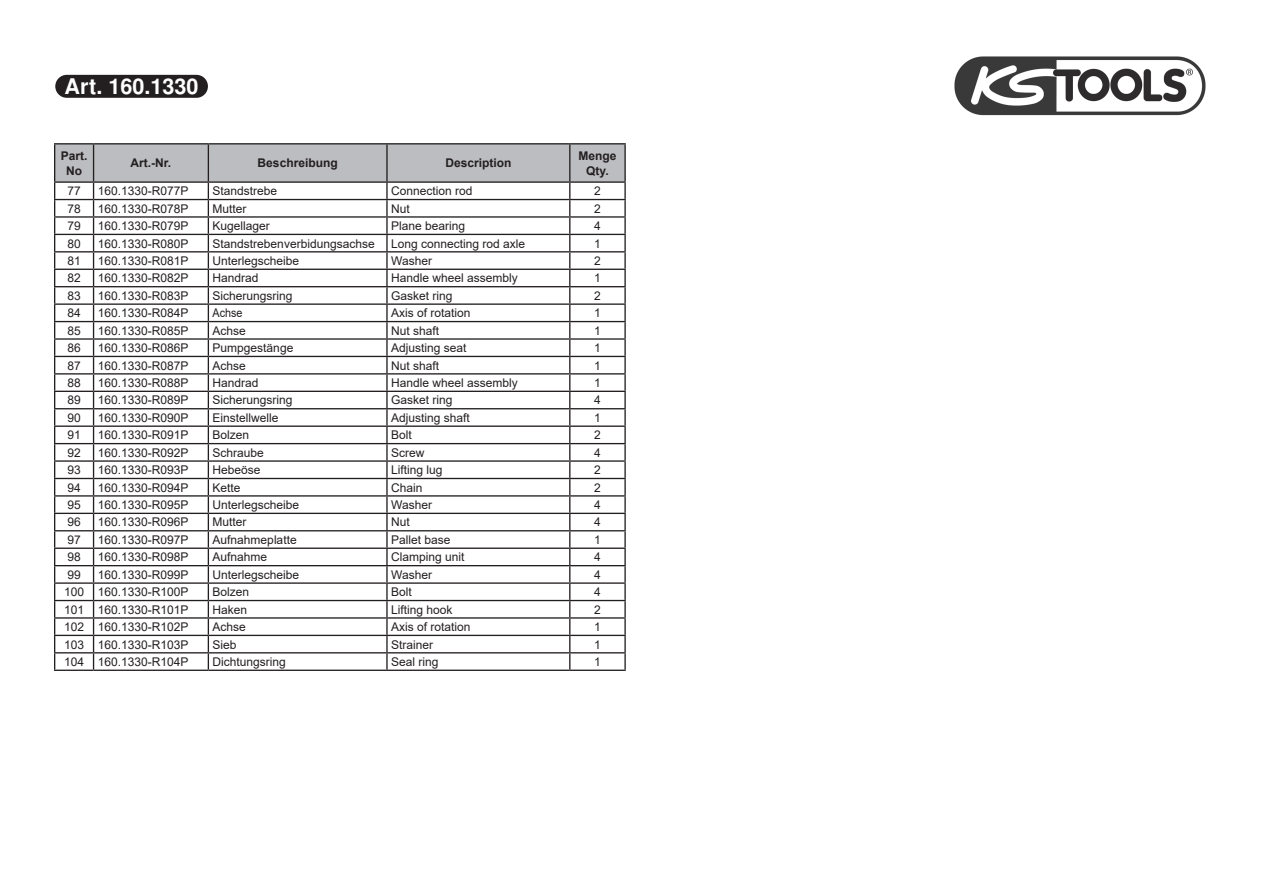
<style>
.page{position:relative;width:1263px;height:893px;background:#fff}
.page>*{position:absolute;margin:0;border:0;box-sizing:border-box;transform-origin:0 0}
.t1{font:700 21.6px "KSTOOL Snimbus";color:#fff}
.t2{font:12px "Arial";color:#231f20}
.t3{font:700 12px/14.4px "Arial";color:#231f20;text-align:center}
.t4{font:12px "Arial";color:#231f20;scale:.9 1}
</style>
<div class="page">
<img style="left:954px;top:56px;width:239px;height:60px">
<div style="left:55px;top:75px;width:153px;height:23px;background:#231f20;border-radius:11px"></div>
<hr style="left:54px;top:143px;width:40px;height:1px;background:#231f20">
<hr style="left:94px;top:143px;width:114px;height:1px;background:#231f20">
<hr style="left:208px;top:143px;width:179px;height:1px;background:#231f20">
<hr style="left:387px;top:143px;width:183px;height:1px;background:#231f20">
<hr style="left:570px;top:143px;width:56px;height:1px;background:#231f20">
<svg style="left:54px;top:144px;width:572px;height:526px"></svg>
<hr style="left:54px;top:670px;width:40px;height:1px;background:#231f20">
<hr style="left:94px;top:670px;width:114px;height:1px;background:#231f20">
<hr style="left:208px;top:670px;width:179px;height:1px;background:#231f20">
<hr style="left:387px;top:670px;width:183px;height:1px;background:#231f20">
<hr style="left:570px;top:670px;width:56px;height:1px;background:#231f20">
<h1 class="t1" style="left:65px;top:74px;width:135px">Art. 160.1330</h1>
<p class="t3" style="left:61px;top:149px;width:28px">Part.<br>No</p>
<p class="t3" style="left:131px;top:156px;width:42px">Art.-Nr.</p>
<p class="t3" style="left:258px;top:156px;width:82px">Beschreibung</p>
<p class="t3" style="left:445px;top:156px;width:68px">Description</p>
<p class="t3" style="left:578px;top:149px;width:40px">Menge<br>Qty.</p>
<p class="t2" style="left:67px;top:183px;width:15px">77</p>
<p class="t2" style="left:98px;top:183px;width:92px">160.1330-R077P</p>
<p class="t2" style="left:213px;top:183px;width:66px">Standstrebe</p>
<p class="t2" style="left:391px;top:183px;width:83px">Connection rod</p>
<p class="t2" style="left:594px;top:183px;width:8px">2</p>
<p class="t2" style="left:67px;top:200px;width:15px">78</p>
<p class="t2" style="left:98px;top:200px;width:92px">160.1330-R078P</p>
<p class="t2" style="left:213px;top:200px;width:36px">Mutter</p>
<p class="t2" style="left:391px;top:200px;width:20px">Nut</p>
<p class="t2" style="left:594px;top:200px;width:8px">2</p>
<p class="t2" style="left:67px;top:218px;width:15px">79</p>
<p class="t2" style="left:98px;top:218px;width:92px">160.1330-R079P</p>
<p class="t2" style="left:213px;top:218px;width:59px">Kugellager</p>
<p class="t2" style="left:391px;top:218px;width:76px">Plane bearing</p>
<p class="t2" style="left:594px;top:218px;width:8px">4</p>
<p class="t2" style="left:67px;top:235px;width:15px">80</p>
<p class="t2" style="left:98px;top:235px;width:92px">160.1330-R080P</p>
<p class="t2" style="left:213px;top:235px;width:164px">Standstrebenverbidungsachse</p>
<p class="t2" style="left:391px;top:235px;width:136px">Long connecting rod axle</p>
<p class="t2" style="left:594px;top:235px;width:8px">1</p>
<p class="t2" style="left:67px;top:252px;width:15px">81</p>
<p class="t2" style="left:98px;top:252px;width:92px">160.1330-R081P</p>
<p class="t2" style="left:213px;top:252px;width:88px">Unterlegscheibe</p>
<p class="t2" style="left:391px;top:252px;width:42px">Washer</p>
<p class="t2" style="left:594px;top:252px;width:8px">2</p>
<p class="t2" style="left:67px;top:270px;width:15px">82</p>
<p class="t2" style="left:98px;top:270px;width:92px">160.1330-R082P</p>
<p class="t2" style="left:213px;top:270px;width:48px">Handrad</p>
<p class="t2" style="left:391px;top:270px;width:128px">Handle wheel assembly</p>
<p class="t2" style="left:594px;top:270px;width:8px">1</p>
<p class="t2" style="left:67px;top:287px;width:15px">83</p>
<p class="t2" style="left:98px;top:287px;width:92px">160.1330-R083P</p>
<p class="t2" style="left:213px;top:287px;width:82px">Sicherungsring</p>
<p class="t2" style="left:391px;top:287px;width:63px">Gasket ring</p>
<p class="t2" style="left:594px;top:287px;width:8px">2</p>
<p class="t2" style="left:67px;top:305px;width:15px">84</p>
<p class="t2" style="left:98px;top:305px;width:92px">160.1330-R084P</p>
<p class="t4" style="left:213px;top:305px;width:35px">Achse</p>
<p class="t2" style="left:391px;top:305px;width:81px">Axis of rotation</p>
<p class="t2" style="left:594px;top:305px;width:8px">1</p>
<p class="t2" style="left:67px;top:322px;width:15px">85</p>
<p class="t2" style="left:98px;top:322px;width:92px">160.1330-R085P</p>
<p class="t2" style="left:213px;top:322px;width:35px">Achse</p>
<p class="t2" style="left:391px;top:322px;width:50px">Nut shaft</p>
<p class="t2" style="left:594px;top:322px;width:8px">1</p>
<p class="t2" style="left:67px;top:340px;width:15px">86</p>
<p class="t2" style="left:98px;top:340px;width:92px">160.1330-R086P</p>
<p class="t2" style="left:213px;top:340px;width:82px">Pumpgestänge</p>
<p class="t2" style="left:391px;top:340px;width:77px">Adjusting seat</p>
<p class="t2" style="left:594px;top:340px;width:8px">1</p>
<p class="t2" style="left:67px;top:357px;width:15px">87</p>
<p class="t2" style="left:98px;top:357px;width:92px">160.1330-R087P</p>
<p class="t2" style="left:213px;top:357px;width:35px">Achse</p>
<p class="t2" style="left:391px;top:357px;width:50px">Nut shaft</p>
<p class="t2" style="left:594px;top:357px;width:8px">1</p>
<p class="t2" style="left:67px;top:374px;width:15px">88</p>
<p class="t2" style="left:98px;top:374px;width:92px">160.1330-R088P</p>
<p class="t2" style="left:213px;top:374px;width:48px">Handrad</p>
<p class="t2" style="left:391px;top:374px;width:128px">Handle wheel assembly</p>
<p class="t2" style="left:594px;top:374px;width:8px">1</p>
<p class="t2" style="left:67px;top:392px;width:15px">89</p>
<p class="t2" style="left:98px;top:392px;width:92px">160.1330-R089P</p>
<p class="t2" style="left:213px;top:392px;width:82px">Sicherungsring</p>
<p class="t2" style="left:391px;top:392px;width:63px">Gasket ring</p>
<p class="t2" style="left:594px;top:392px;width:8px">4</p>
<p class="t2" style="left:67px;top:409px;width:15px">90</p>
<p class="t2" style="left:98px;top:409px;width:92px">160.1330-R090P</p>
<p class="t2" style="left:213px;top:409px;width:68px">Einstellwelle</p>
<p class="t2" style="left:391px;top:409px;width:80px">Adjusting shaft</p>
<p class="t2" style="left:594px;top:409px;width:8px">1</p>
<p class="t2" style="left:67px;top:427px;width:15px">91</p>
<p class="t2" style="left:98px;top:427px;width:92px">160.1330-R091P</p>
<p class="t2" style="left:213px;top:427px;width:38px">Bolzen</p>
<p class="t2" style="left:391px;top:427px;width:22px">Bolt</p>
<p class="t2" style="left:594px;top:427px;width:8px">2</p>
<p class="t2" style="left:67px;top:444px;width:15px">92</p>
<p class="t2" style="left:98px;top:444px;width:92px">160.1330-R092P</p>
<p class="t2" style="left:213px;top:444px;width:53px">Schraube</p>
<p class="t2" style="left:391px;top:444px;width:35px">Screw</p>
<p class="t2" style="left:594px;top:444px;width:8px">4</p>
<p class="t2" style="left:67px;top:462px;width:15px">93</p>
<p class="t2" style="left:98px;top:462px;width:92px">160.1330-R093P</p>
<p class="t2" style="left:213px;top:462px;width:50px">Hebeöse</p>
<p class="t2" style="left:391px;top:462px;width:53px">Lifting lug</p>
<p class="t2" style="left:594px;top:462px;width:8px">2</p>
<p class="t2" style="left:67px;top:479px;width:15px">94</p>
<p class="t2" style="left:98px;top:479px;width:92px">160.1330-R094P</p>
<p class="t2" style="left:213px;top:479px;width:30px">Kette</p>
<p class="t2" style="left:391px;top:479px;width:33px">Chain</p>
<p class="t2" style="left:594px;top:479px;width:8px">2</p>
<p class="t2" style="left:67px;top:497px;width:15px">95</p>
<p class="t2" style="left:98px;top:497px;width:92px">160.1330-R095P</p>
<p class="t2" style="left:213px;top:497px;width:88px">Unterlegscheibe</p>
<p class="t2" style="left:391px;top:497px;width:42px">Washer</p>
<p class="t2" style="left:594px;top:497px;width:8px">4</p>
<p class="t2" style="left:67px;top:514px;width:15px">96</p>
<p class="t2" style="left:98px;top:514px;width:92px">160.1330-R096P</p>
<p class="t2" style="left:213px;top:514px;width:36px">Mutter</p>
<p class="t2" style="left:391px;top:514px;width:20px">Nut</p>
<p class="t2" style="left:594px;top:514px;width:8px">4</p>
<p class="t2" style="left:67px;top:531px;width:15px">97</p>
<p class="t2" style="left:98px;top:531px;width:92px">160.1330-R097P</p>
<p class="t2" style="left:213px;top:531px;width:86px">Aufnahmeplatte</p>
<p class="t2" style="left:391px;top:531px;width:61px">Pallet base</p>
<p class="t2" style="left:594px;top:531px;width:8px">1</p>
<p class="t2" style="left:67px;top:549px;width:15px">98</p>
<p class="t2" style="left:98px;top:549px;width:92px">160.1330-R098P</p>
<p class="t2" style="left:213px;top:549px;width:56px">Aufnahme</p>
<p class="t2" style="left:391px;top:549px;width:75px">Clamping unit</p>
<p class="t2" style="left:594px;top:549px;width:8px">4</p>
<p class="t2" style="left:67px;top:566px;width:15px">99</p>
<p class="t2" style="left:98px;top:566px;width:92px">160.1330-R099P</p>
<p class="t2" style="left:213px;top:566px;width:88px">Unterlegscheibe</p>
<p class="t2" style="left:391px;top:566px;width:42px">Washer</p>
<p class="t2" style="left:594px;top:566px;width:8px">4</p>
<p class="t2" style="left:64px;top:584px;width:126px">100 160.1330-R100P</p>
<p class="t2" style="left:213px;top:584px;width:38px">Bolzen</p>
<p class="t2" style="left:391px;top:584px;width:22px">Bolt</p>
<p class="t2" style="left:594px;top:584px;width:8px">4</p>
<p class="t2" style="left:64px;top:601px;width:126px">101 160.1330-R101P</p>
<p class="t2" style="left:213px;top:601px;width:36px">Haken</p>
<p class="t2" style="left:391px;top:601px;width:63px">Lifting hook</p>
<p class="t2" style="left:594px;top:601px;width:8px">2</p>
<p class="t2" style="left:64px;top:619px;width:126px">102 160.1330-R102P</p>
<p class="t2" style="left:213px;top:619px;width:35px">Achse</p>
<p class="t2" style="left:391px;top:619px;width:81px">Axis of rotation</p>
<p class="t2" style="left:594px;top:619px;width:8px">1</p>
<p class="t2" style="left:64px;top:636px;width:126px">103 160.1330-R103P</p>
<p class="t2" style="left:213px;top:636px;width:26px">Sieb</p>
<p class="t2" style="left:391px;top:636px;width:44px">Strainer</p>
<p class="t2" style="left:594px;top:636px;width:8px">1</p>
<p class="t2" style="left:64px;top:653px;width:126px">104 160.1330-R104P</p>
<p class="t2" style="left:213px;top:653px;width:75px">Dichtungsring</p>
<p class="t2" style="left:391px;top:653px;width:49px">Seal ring</p>
<p class="t2" style="left:594px;top:653px;width:8px">1</p>
</div>
